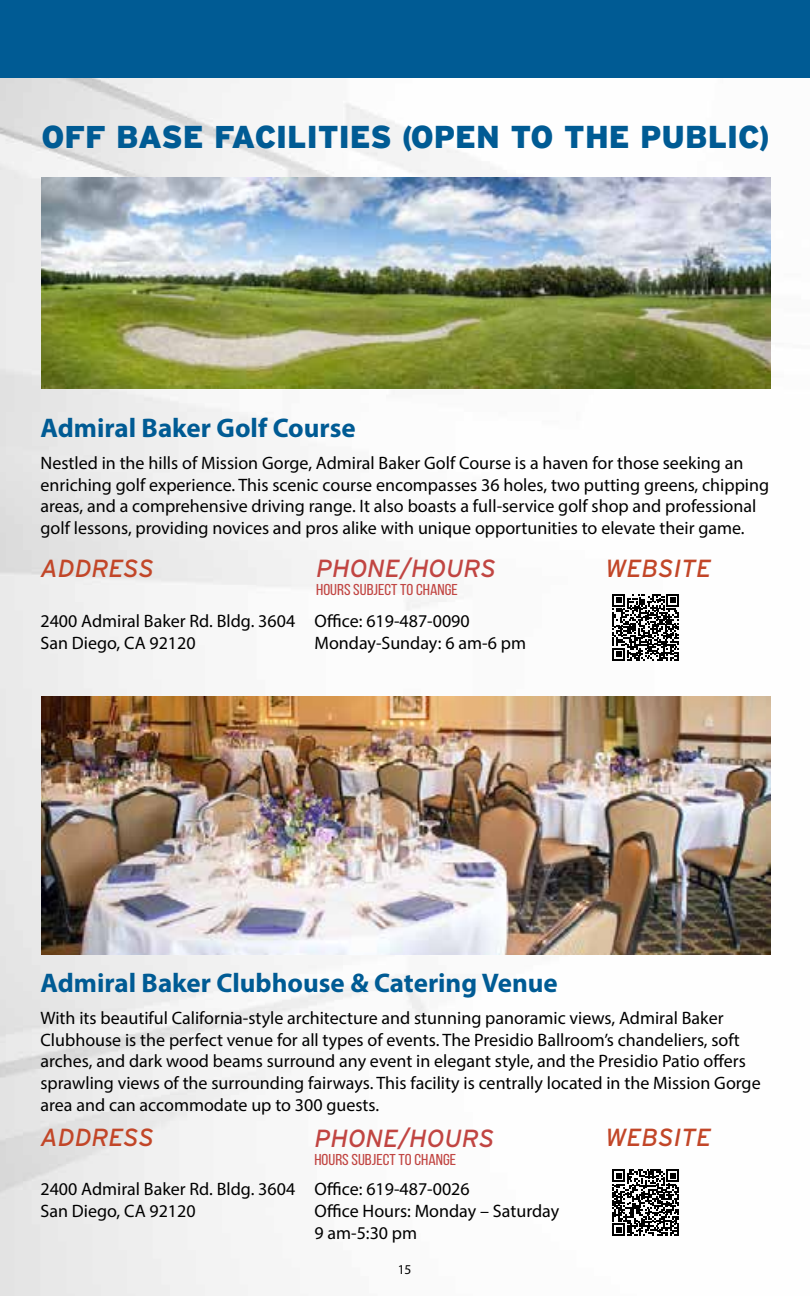
<style>
.page{position:relative;width:810px;height:1296px;background:#fff}
.page>*{position:absolute;margin:0;border:0;box-sizing:border-box;transform-origin:0 0}
.t1{font:900 31.5px "Interstate Mono";color:#005b94}
.t2{font:700 27px "Myriad Pro";color:#005b94}
.t3{font:italic 24.75px "Interstate";color:#c24628}
.t4{font:italic 24.75px "Interstate";color:#c14542}
.t5{font:18px/21.6px "Myriad Pro";color:#000}
.t6{font:15.75px "Bebas Neue";color:#c14542;scale:1.12 1}
.t7{font:13.5px "Myriad Pro";color:#000}
</style>
<div class="page">
<img style="left:0;top:77px;width:810px;height:1219px">
<div style="left:0;top:0;width:810px;height:77px;background:#005b94"></div>
<svg style="left:612px;top:594px;width:67px;height:67px"></svg>
<svg style="left:612px;top:1169px;width:67px;height:67px"></svg>
<img style="left:41px;top:177px;width:729px;height:212px">
<img style="left:41px;top:697px;width:729px;height:258px">
<h1 class="t1" style="left:41px;top:119px;width:730px">OFF BASE FACILITIES (OPEN TO THE PUBLIC)</h1>
<h2 class="t2" style="left:40px;top:410px;width:317px">Admiral Baker Golf Course</h2>
<p class="t5" style="left:40px;top:452px;width:730px">Nestled in the hills of Mission Gorge, Admiral Baker Golf Course is a haven for those seeking an enriching golf experience. This scenic course encompasses 36 holes, two putting greens, chipping areas, and a comprehensive driving range. It also boasts a full-service golf shop and professional golf lessons, providing novices and pros alike with unique opportunities to elevate their game.</p>
<h3 class="t3" style="left:40px;top:555px;width:115px">ADDRESS</h3>
<p class="t5" style="left:40px;top:610px;width:256px">2400 Admiral Baker Rd. Bldg. 3604<br>San Diego, CA 92120</p>
<h3 class="t4" style="left:316px;top:555px;width:181px">PHONE/HOURS</h3>
<p class="t6" style="left:316px;top:581px;width:128px">HOURS SUBJECT TO CHANGE</p>
<p class="t5" style="left:314px;top:610px;width:213px">Office: 619-487-0090<br>Monday-Sunday: 6 am-6 pm</p>
<h3 class="t3" style="left:605px;top:555px;width:107px">WEBSITE</h3>
<h2 class="t2" style="left:40px;top:965px;width:519px">Admiral Baker Clubhouse &amp; Catering Venue</h2>
<p class="t5" style="left:40px;top:1007px;width:722px">With its beautiful California-style architecture and stunning panoramic views, Admiral Baker Clubhouse is the perfect venue for all types of events. The Presidio Ballroom’s chandeliers, soft arches, and dark wood beams surround any event in elegant style, and the Presidio Patio offers sprawling views of the surrounding fairways. This facility is centrally located in the Mission Gorge area and can accommodate up to 300 guests.</p>
<h3 class="t3" style="left:40px;top:1123px;width:115px">ADDRESS</h3>
<p class="t5" style="left:40px;top:1178px;width:256px">2400 Admiral Baker Rd. Bldg. 3604<br>San Diego, CA 92120</p>
<h3 class="t4" style="left:314px;top:1124px;width:181px">PHONE/HOURS</h3>
<p class="t6" style="left:314px;top:1151px;width:128px">HOURS SUBJECT TO CHANGE</p>
<p class="t5" style="left:314px;top:1178px;width:246px">Office: 619-487-0026<br>Office Hours: Monday – Saturday<br>9 am-5:30 pm</p>
<p class="t7" style="left:398px;top:1261px;width:15px">15</p>
<h3 class="t3" style="left:605px;top:1123px;width:107px">WEBSITE</h3>
</div>
